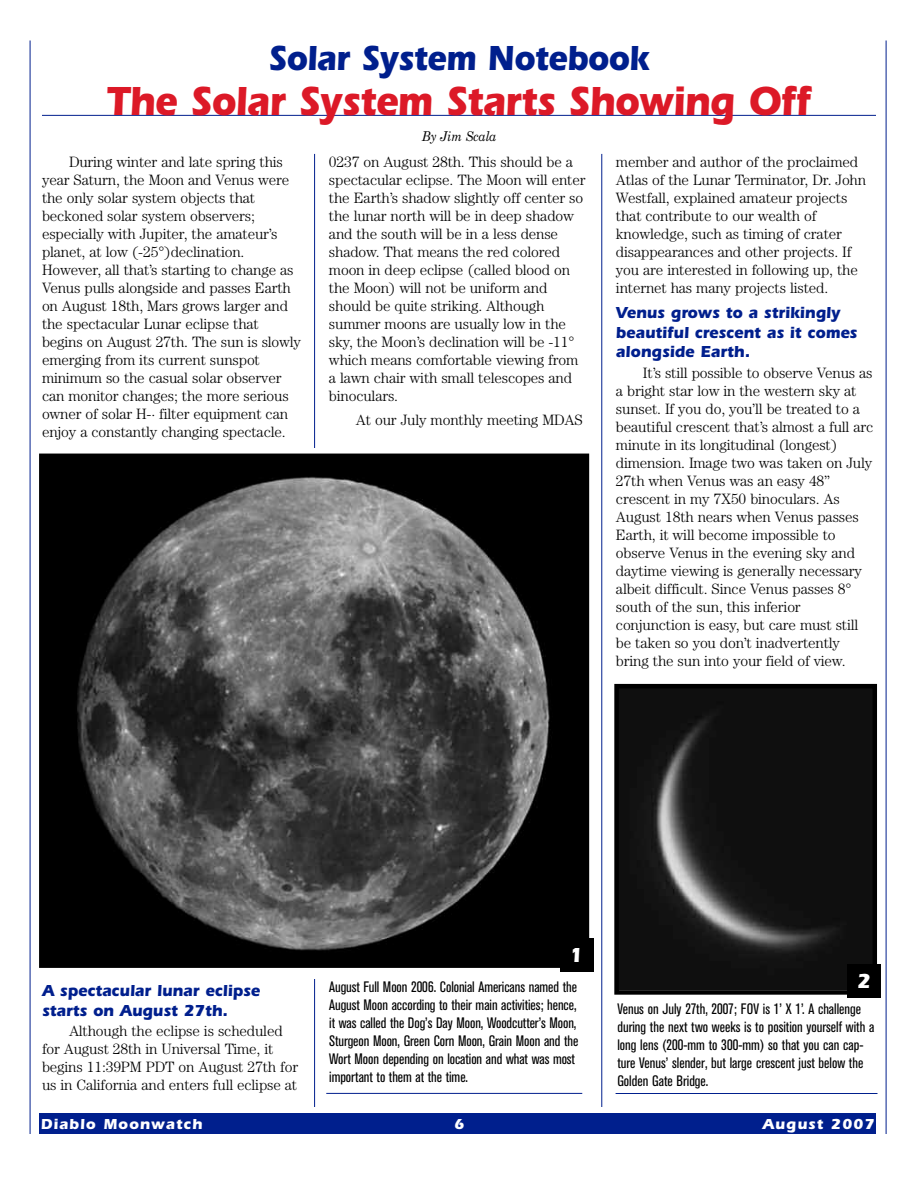
<style>
.page{position:relative;width:918px;height:1188px;background:#fff}
.page>*{position:absolute;margin:0;border:0;box-sizing:border-box;transform-origin:0 0}
.t1{font:700 42px "Itc Eras";letter-spacing:-.015em;color:#dc1927;scale:.9 1}
.t2{font:700 36px "Itc Eras";letter-spacing:-.015em;color:#001f8d;scale:.9 1}
.t3{font:700 21px "Itc Eras";color:#fff;scale:.95 1}
.t4{font:700 16.5px/19.8px "Itc Eras";color:#001f8d;scale:.95 1}
.t5{font:300 15px/18px "Century";letter-spacing:-.01em;color:#000}
.t6{font:condensed 15px/18px "Akzidenz Grotesk BE";letter-spacing:-.005em;color:#000}
.t7{font:700 15px "Itc Eras";letter-spacing:.07em;color:#fff}
.t8{font:italic 13.5px "Century Schoolbook";letter-spacing:-.01em;color:#000;scale:.9 1}
</style>
<div class="page">
<hr style="left:30px;top:40px;width:1px;height:1094px;background:#001f8d">
<hr style="left:886px;top:40px;width:1px;height:1094px;background:#001f8d">
<div style="left:39px;top:1114px;width:837px;height:20px;background:#001f8d"></div>
<hr style="left:314px;top:154px;width:1px;height:953px;background:#001f8d">
<hr style="left:42px;top:115px;width:834px;height:1px;background:#001f8d">
<img style="left:619px;top:689px;width:253px;height:301px">
<div style="left:614px;top:684px;width:263px;height:311px;border:4px solid #000"></div>
<hr style="left:601px;top:154px;width:1px;height:953px;background:#001f8d">
<hr style="left:616px;top:1093px;width:262px;height:1px;background:#001f8d">
<div style="left:306px;top:448px;width:17px;height:531px;background:#fff"></div>
<img style="left:44px;top:459px;width:540px;height:504px">
<div style="left:39px;top:454px;width:550px;height:514px;border:4px solid #000"></div>
<hr style="left:326px;top:1093px;width:256px;height:1px;background:#001f8d">
<div style="left:560px;top:938px;width:33px;height:33px;background:#000"></div>
<div style="left:847px;top:964px;width:33px;height:33px;background:#000"></div>
<h2 class="t2" style="left:268px;top:45px;width:425px">Solar System Notebook</h2>
<h1 class="t1" style="left:107px;top:87px;width:784px">The Solar System Starts Showing Off</h1>
<p class="t8" style="left:422px;top:129px;width:84px">By Jim Scala</p>
<p class="t5" style="left:42px;top:155px;width:261px;text-indent:27px">During winter and late spring this year Saturn, the Moon and Venus were the only solar system objects that beckoned solar system observers; especially with Jupiter, the amateur’s planet, at low (-25°)declination.<br>However, all that’s starting to change as Venus pulls alongside and passes Earth on August 18th, Mars grows larger and the spectacular Lunar eclipse that begins on August 27th. The sun is slowly emerging from its current sunspot minimum so the casual solar observer can monitor changes; the more serious owner of solar H-· filter equipment can enjoy a constantly changing spectacle.</p>
<p class="t5" style="left:329px;top:155px;width:258px">0237 on August 28th. This should be a spectacular eclipse. The Moon will enter the Earth’s shadow slightly off center so the lunar north will be in deep shadow and the south will be in a less dense shadow. That means the red colored moon in deep eclipse (called blood on the Moon) will not be uniform and should be quite striking. Although summer moons are usually low in the sky, the Moon’s declination will be -11° which means comfortable viewing from a lawn chair with small telescopes and binoculars.</p>
<p class="t5" style="left:356px;top:412px;width:228px">At our July monthly meeting MDAS</p>
<p class="t5" style="left:616px;top:155px;width:252px">member and author of the proclaimed Atlas of the Lunar Terminator, Dr. John Westfall, explained amateur projects that contribute to our wealth of knowledge, such as timing of crater disappearances and other projects. If you are interested in following up, the internet has many projects listed.</p>
<p class="t4" style="left:616px;top:304px;width:256px">Venus grows to a strikingly beautiful crescent as it comes alongside Earth.</p>
<p class="t5" style="left:616px;top:365px;width:259px;text-indent:27px">It’s still possible to observe Venus as a bright star low in the western sky at sunset. If you do, you’ll be treated to a beautiful crescent that’s almost a full arc minute in its longitudinal (longest) dimension. Image two was taken on July 27th when Venus was an easy 48” crescent in my 7X50 binoculars. As August 18th nears when Venus passes Earth, it will become impossible to observe Venus in the evening sky and daytime viewing is generally necessary albeit difficult. Since Venus passes 8° south of the sun, this inferior conjunction is easy, but care must still be taken so you don’t inadvertently bring the sun into your field of view.</p>
<p class="t4" style="left:42px;top:983px;width:231px">A spectacular lunar eclipse starts on August 27th.</p>
<p class="t5" style="left:42px;top:1023px;width:258px;text-indent:27px">Although the eclipse is scheduled for August 28th in Universal Time, it begins 11:39PM PDT on August 27th for us in California and enters full eclipse at</p>
<h3 class="t3" style="left:570px;top:948px;width:16px">1</h3>
<p class="t6" style="left:329px;top:978px;width:251px">August Full Moon 2006. Colonial Americans named the August Moon according to their main activities; hence, it was called the Dog’s Day Moon, Woodcutter’s Moon, Sturgeon Moon, Green Corn Moon, Grain Moon and the Wort Moon depending on location and what was most important to them at the time.</p>
<h3 class="t3" style="left:857px;top:974px;width:16px">2</h3>
<p class="t6" style="left:617px;top:1001px;width:259px">Venus on July 27th, 2007; FOV is 1’ X 1’. A challenge during the next two weeks is to position yourself with a long lens (200-mm to 300-mm) so that you can cap&shy;ture Venus’ slender, but large crescent just below the Golden Gate Bridge.</p>
<p class="t7" style="left:41px;top:1119px;width:163px">Diablo Moonwatch</p>
<p class="t7" style="left:454px;top:1119px;width:12px">6</p>
<p class="t7" style="left:763px;top:1119px;width:114px">August 2007</p>
</div>
